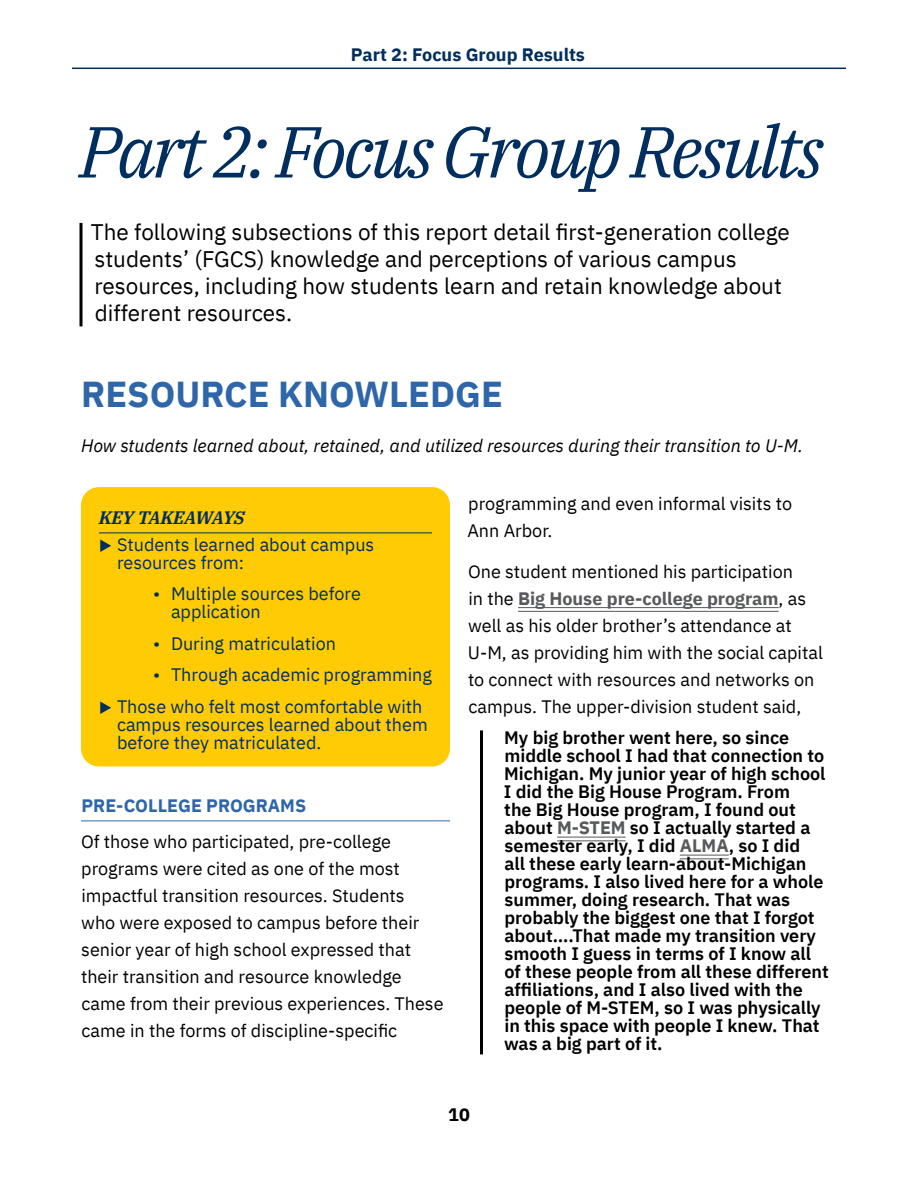
<style>
.page{position:relative;width:918px;height:1188px;background:#fff}
.page>*{position:absolute;margin:0;border:0;box-sizing:border-box;transform-origin:0 0}
.Section_title{font:italic 72px "IBM Plex Serif";letter-spacing:-.05em;color:#002e5e}
.Heading{font:700 36px "IBM Plex Sans";color:#2e66a9}
.Grounding_copy{font:22.5px/27px "IBM Plex Sans";color:#000}
.block_quote{font:600 18px/18px "IBM Plex Sans";color:#000}
.body_copy{font:18px/27px "IBM Plex Sans";color:#000}
.t1{font:18px/18px "IBM Plex Sans";color:#002e5e}
.Body_-_explanation{font:italic 18px "IBM Plex Sans";color:#000}
.t2{font:700 18px "IBM Plex Sans";color:#002e5e}
.Subheading{font:700 18px "IBM Plex Sans";color:#2e66a9}
.Inset_heading{font:italic 700 18px "IBM Plex Serif";letter-spacing:-.015em;color:#002e5e}
.t3{font:700 18px "IBM Plex Sans";color:#000}
.s1{font-weight:700;color:#58595b}
</style>
<div class="page">
<hr style="left:72px;top:68px;width:774px;height:1px;background:#002e5e">
<hr style="left:80px;top:223px;width:2px;height:103px;background:#000">
<hr style="left:81px;top:821px;width:369px;height:1px;background:#2e66a9">
<div style="left:81px;top:487px;width:369px;height:280px;background:#ffcb05;border-radius:18px"></div>
<hr style="left:99px;top:533px;width:333px;height:1px;background:#002e5e">
<hr style="left:518px;top:607px;width:261px;height:1px;background:#58595b">
<hr style="left:518px;top:611px;width:261px;height:1px;background:#58595b">
<hr style="left:480px;top:730px;width:3px;height:324px;background:#000">
<hr style="left:557px;top:837px;width:69px;height:1px;background:#58595b">
<hr style="left:557px;top:840px;width:69px;height:1px;background:#58595b">
<hr style="left:680px;top:855px;width:49px;height:1px;background:#58595b">
<hr style="left:680px;top:858px;width:49px;height:1px;background:#58595b">
<p class="t2" style="left:351px;top:40px;width:236px">Part 2: Focus Group Results</p>
<h1 class="Section_title" style="left:79px;top:97px;width:746px">Part 2: Focus Group Results</h1>
<p class="Grounding_copy" style="left:91px;top:217px;width:701px">The following subsections of this report detail first-generation college students’ (FGCS) knowledge and perceptions of various campus resources, including how students learn and retain knowledge about different resources.</p>
<h2 class="Heading" style="left:81px;top:366px;width:423px">RESOURCE KNOWLEDGE</h2>
<p class="Body_-_explanation" style="left:81px;top:432px;width:723px">How students learned about, retained, and utilized resources during their transition to U-M.</p>
<h3 class="Inset_heading" style="left:99px;top:503px;width:147px">KEY TAKEAWAYS</h3>
<p class="t1" style="left:117px;top:534px;width:259px">Students learned about campus resources from:</p>
<p class="t1" style="left:171px;top:583px;width:191px;text-indent:-18px">• Multiple sources before application</p>
<p class="t1" style="left:153px;top:633px;width:185px">• During matriculation</p>
<p class="t1" style="left:153px;top:664px;width:280px">• Through academic programming</p>
<p class="t1" style="left:117px;top:696px;width:312px">Those who felt most comfortable with campus resources learned about them before they matriculated.</p>
<h3 class="Subheading" style="left:81px;top:791px;width:226px">PRE-COLLEGE PROGRAMS</h3>
<p class="body_copy" style="left:81px;top:826px;width:364px">Of those who participated, pre-college programs were cited as one of the most impactful transition resources. Students<br>who were exposed to campus before their senior year of high school expressed that their transition and resource knowledge came from their previous experiences. These came in the forms of discipline-specific</p>
<p class="body_copy" style="left:467px;top:489px;width:326px">programming and even informal visits to<br>Ann Arbor.</p>
<p class="body_copy" style="left:468px;top:557px;width:356px">One student mentioned his participation<br>in the <span class="s1">Big House pre-college program</span>, as well as his older brother’s attendance at U-M, as providing him with the social capital to connect with resources and networks on campus. The upper-division student said,</p>
<p class="block_quote" style="left:504px;top:728px;width:326px">My big brother went here, so since middle school I had that connection to Michigan. My junior year of high school I did the Big House Program. From<br>the Big House program, I found out about <span class="s1">M-STEM</span> so I actually started a semester early, I did <span class="s1">ALMA</span>, so I did<br>all these early learn-about-Michigan programs. I also lived here for a whole summer, doing research. That was probably the biggest one that I forgot about….That made my transition very smooth I guess in terms of I know all of these people from all these different affiliations, and I also lived with the people of M-STEM, so I was physically in this space with people I knew. That was a big part of it.</p>
<p class="t3" style="left:448px;top:1100px;width:23px">10</p>
</div>
